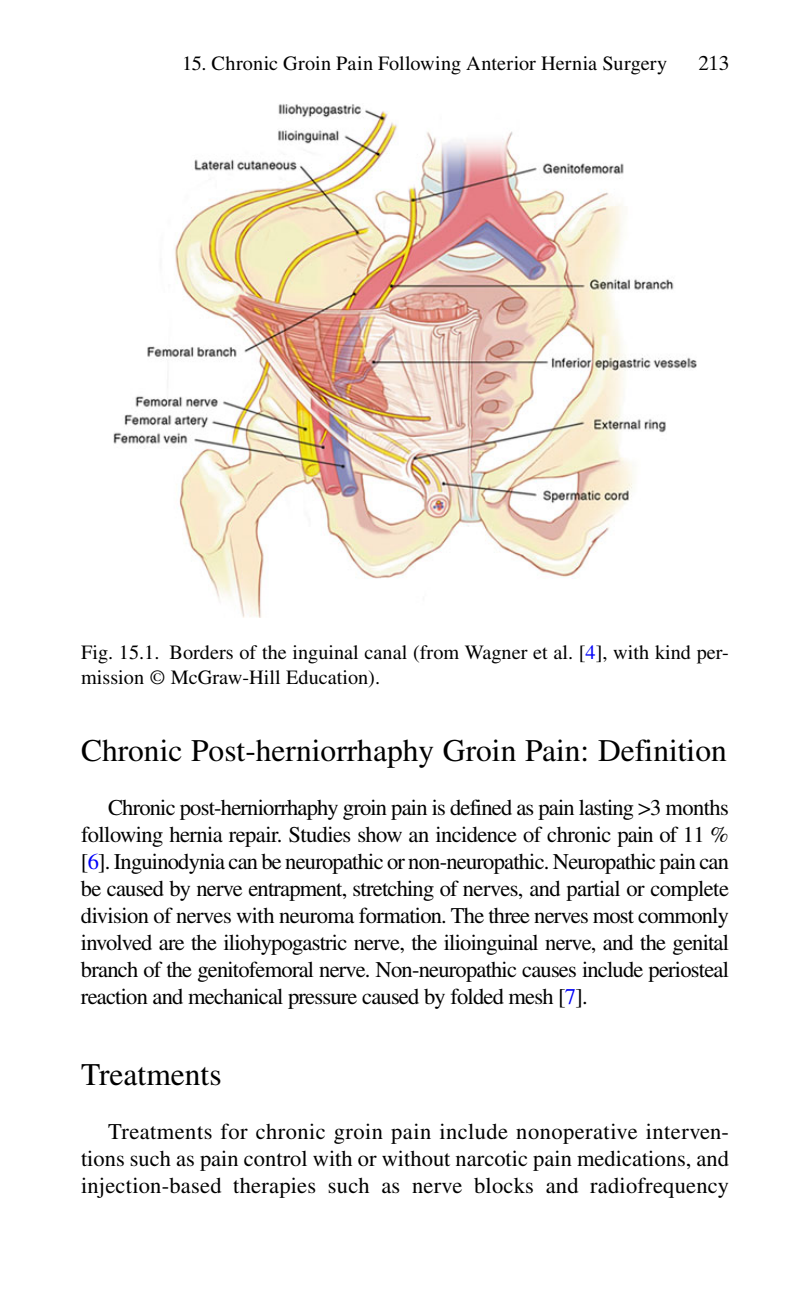
<style>
.page{position:relative;width:810px;height:1296px;background:#fff}
.page>*{position:absolute;margin:0;border:0;box-sizing:border-box;transform-origin:0 0}
.t1{font:31.5px "Dxbgcm Times";color:#000}
.t2{font:22.5px/27px "Dxbgcm Times";letter-spacing:-.02em;color:#000;text-align:justify}
.t3{font:20.25px/24.8px "Dxbgcm Times";color:#000}
.t4{font:20.25px "Gkpkyq Times Ten";color:#000}
.s1{color:#0000fa}
</style>
<div class="page">
<img style="left:113px;top:104px;width:584px;height:513px">
<p class="t3" style="left:182px;top:53px;width:486px">15. Chronic Groin Pain Following Anterior Hernia Surgery</p>
<p class="t4" style="left:699px;top:55px;width:32px">213</p>
<p class="t3" style="left:81px;top:642px;width:649px">Fig. 15.1. Borders of the inguinal canal (from Wagner et al. [ <span class="s1">4</span> ], with kind per&shy;mission © McGraw-Hill Education).</p>
<h1 class="t1" style="left:81px;top:739px;width:647px">Chronic Post-herniorrhaphy Groin Pain: Definition</h1>
<p class="t2" style="left:81px;top:796px;width:650px;text-indent:27px">Chronic post-herniorrhaphy groin pain is defined as pain lasting &gt;3 months following hernia repair. Studies show an incidence of chronic pain of 11 % [ <span class="s1">6</span> ]. Inguinodynia can be neuropathic or non-neuropathic. Neuropathic pain can be caused by nerve entrapment, stretching of nerves, and partial or complete division of nerves with neuroma formation. The three nerves most commonly involved are the iliohypogastric nerve, the ilioinguinal nerve, and the genital branch of the genitofemoral nerve. Non-neuropathic causes include periosteal reaction and mechanical pressure caused by folded mesh [ <span class="s1">7</span> ].</p>
<h1 class="t1" style="left:81px;top:1063px;width:142px">Treatments</h1>
<p class="t2" style="left:81px;top:1120px;width:650px;text-indent:27px">Treatments for chronic groin pain include nonoperative interven&shy;tions such as pain control with or without narcotic pain medications, and injection-based therapies such as nerve blocks and radiofrequency</p>
</div>
